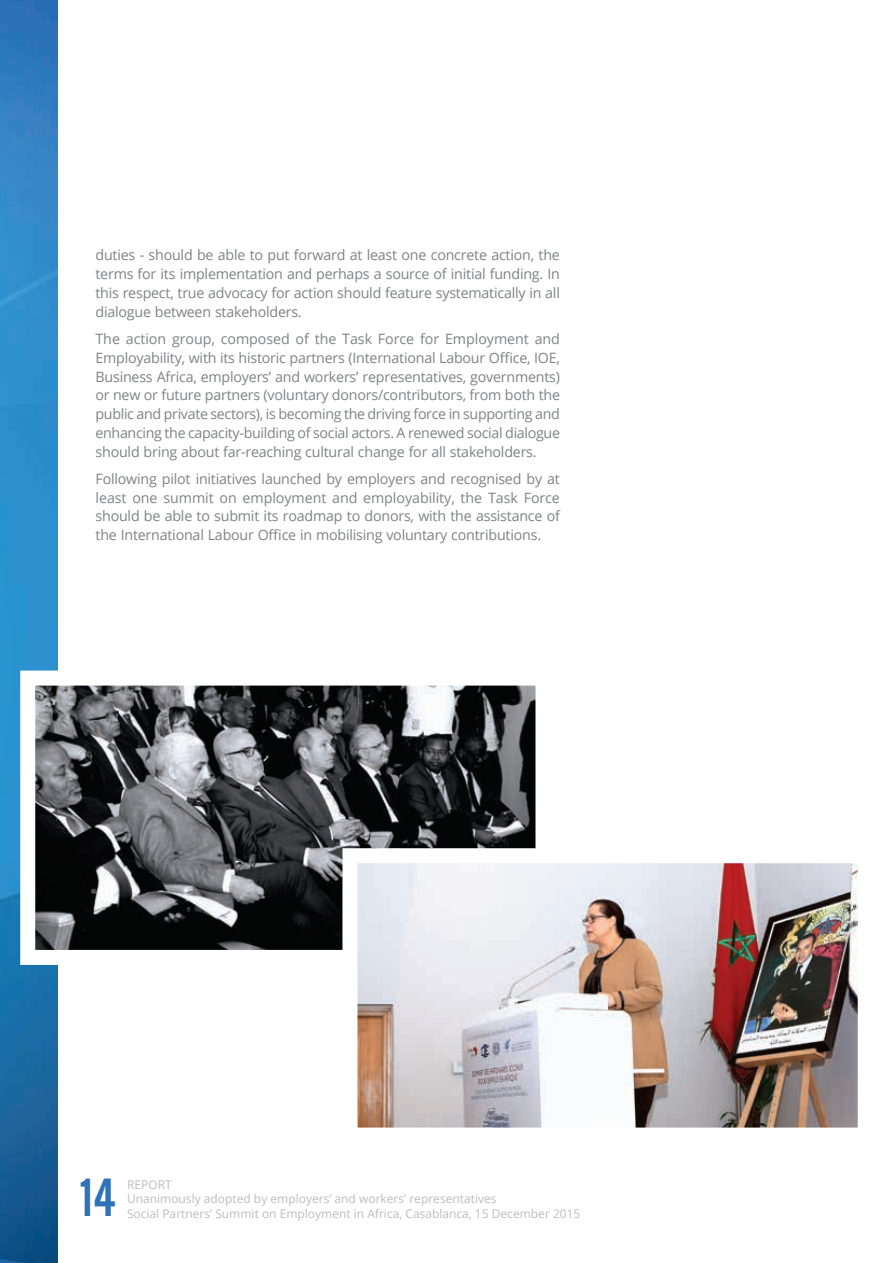
<style>
.page{position:relative;width:893px;height:1263px;background:#fff}
.page>*{position:absolute;margin:0;border:0;box-sizing:border-box;transform-origin:0 0}
.t1{font:42.75px "Oswald";color:#2e72ba}
.t2{font:14.25px/18.8px "Open Sans";letter-spacing:-.015em;color:#808285;text-align:justify}
.t3{font:12px/14.4px "Open Sans";color:#bcbdc0}
</style>
<div class="page">
<img style="left:0;top:0;width:58px;height:1263px">
<img style="left:36px;top:686px;width:498px;height:263px">
<img style="left:358px;top:864px;width:499px;height:262px">
<p class="t2" style="left:95px;top:246px;width:466px">duties - should be able to put forward at least one concrete action, the terms for its implementation and perhaps a source of initial funding. In this respect, true advocacy for action should feature systematically in all dialogue between stakeholders.</p>
<p class="t2" style="left:95px;top:329px;width:466px">The action group, composed of the Task Force for Employment and Employability, with its historic partners (International Labour Office, IOE, Business Africa, employers’ and workers’ representatives, governments) or new or future partners (voluntary donors/contributors, from both the public and private sectors), is becoming the driving force in supporting and enhancing the capacity-building of social actors. A renewed social dialogue should bring about far-reaching cultural change for all stakeholders.</p>
<p class="t2" style="left:96px;top:469px;width:466px">Following pilot initiatives launched by employers and recognised by at least one summit on employment and employability, the Task Force should be able to submit its roadmap to donors, with the assistance of the International Labour Office in mobilising voluntary contributions.</p>
<h1 class="t1" style="left:80px;top:1165px;width:38px">14</h1>
<p class="t3" style="left:127px;top:1177px;width:455px">REPORT<br>Unanimously adopted by employers’ and workers’ representatives<br>Social Partners’ Summit on Employment in Africa, Casablanca, 15 December 2015</p>
</div>
